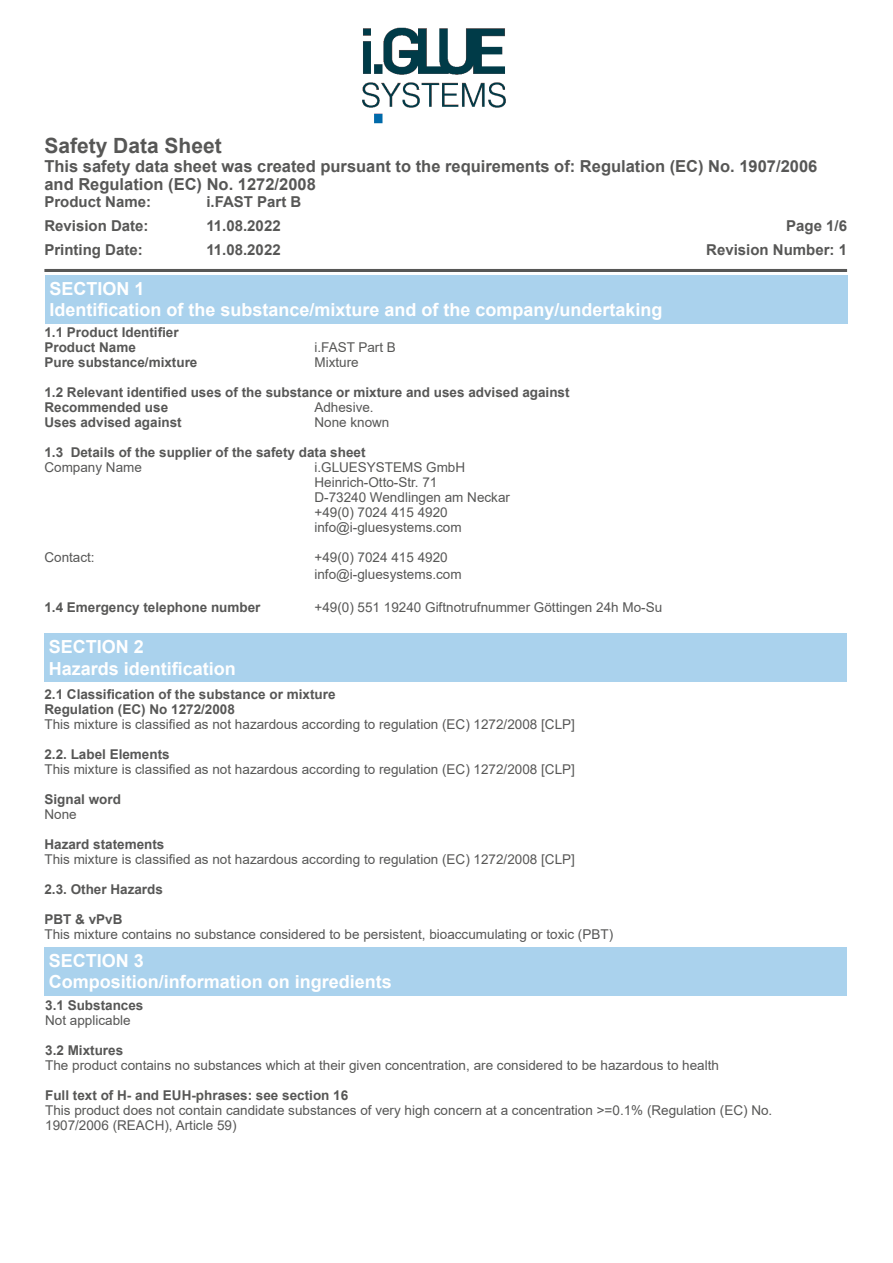
<style>
.page{position:relative;width:893px;height:1263px;background:#fff}
.page>*{position:absolute;margin:0;border:0;box-sizing:border-box;transform-origin:0 0}
.t1{font:700 21px "Arial";color:#575756}
.t2{font:700 18px/21.6px "Arial";color:#fff}
.t3{font:700 16.5px/18px "Arial";color:#575756}
.t4{font:700 15px "Arial";color:#575756}
.t5{font:13.5px/15px "Arial";color:#575756}
.t6{font:700 13.5px/15px "Arial";color:#575756}
</style>
<div class="page">
<img style="left:362px;top:27px;width:144px;height:97px">
<hr style="left:46px;top:269px;width:800px;height:3px;background:#575756">
<div style="left:45px;top:275px;width:803px;height:49px;background:#aad2ed"></div>
<div style="left:44px;top:633px;width:803px;height:49px;background:#aad2ed"></div>
<div style="left:44px;top:947px;width:803px;height:49px;background:#aad2ed"></div>
<h1 class="t1" style="left:44px;top:131px;width:179px">Safety Data Sheet</h1>
<p class="t3" style="left:44px;top:157px;width:774px">This safety data sheet was created pursuant to the requirements of: Regulation (EC) No. 1907/2006 and Regulation (EC) No. 1272/2008</p>
<p class="t4" style="left:44px;top:191px;width:108px">Product Name:</p>
<p class="t4" style="left:206px;top:191px;width:97px">i.FAST Part B</p>
<p class="t4" style="left:44px;top:215px;width:106px">Revision Date:</p>
<p class="t4" style="left:206px;top:215px;width:76px">11.08.2022</p>
<p class="t4" style="left:786px;top:215px;width:62px">Page 1/6</p>
<p class="t4" style="left:44px;top:239px;width:100px">Printing Date:</p>
<p class="t4" style="left:206px;top:239px;width:76px">11.08.2022</p>
<p class="t4" style="left:706px;top:239px;width:142px">Revision Number: 1</p>
<h2 class="t2" style="left:49px;top:278px;width:615px">SECTION 1<br>Identification of the substance/mixture and of the company/undertaking</h2>
<p class="t6" style="left:44px;top:325px;width:136px">1.1 Product Identifier<br>Product Name</p>
<p class="t5" style="left:314px;top:340px;width:83px">i.FAST Part B</p>
<p class="t6" style="left:44px;top:355px;width:155px">Pure substance/mixture</p>
<p class="t5" style="left:314px;top:355px;width:46px">Mixture</p>
<p class="t6" style="left:44px;top:385px;width:527px">1.2 Relevant identified uses of the substance or mixture and uses advised against<br>Recommended use</p>
<p class="t5" style="left:314px;top:400px;width:61px">Adhesive.</p>
<p class="t6" style="left:44px;top:415px;width:139px">Uses advised against</p>
<p class="t5" style="left:314px;top:415px;width:77px">None known</p>
<p class="t6" style="left:44px;top:445px;width:323px">1.3 Details of the supplier of the safety data sheet</p>
<p class="t5" style="left:44px;top:460px;width:99px">Company Name</p>
<p class="t5" style="left:314px;top:460px;width:197px">i.GLUESYSTEMS GmbH<br>Heinrich-Otto-Str. 71<br>D-73240 Wendlingen am Neckar +49(0) 7024 415 4920 info@i-gluesystems.com</p>
<p class="t5" style="left:44px;top:550px;width:52px">Contact:</p>
<p class="t5" style="left:314px;top:549px;width:149px;line-height:16.5px">+49(0) 7024 415 4920 info@i-gluesystems.com</p>
<p class="t6" style="left:44px;top:599px;width:218px">1.4 Emergency telephone number</p>
<p class="t5" style="left:314px;top:599px;width:349px">+49(0) 551 19240 Giftnotrufnummer Göttingen 24h Mo-Su</p>
<h2 class="t2" style="left:49px;top:636px;width:189px">SECTION 2<br>Hazards identification</h2>
<p class="t6" style="left:44px;top:686px;width:293px">2.1 Classification of the substance or mixture<br>Regulation (EC) No 1272/2008</p>
<p class="t5" style="left:44px;top:716px;width:532px">This mixture is classified as not hazardous according to regulation (EC) 1272/2008 [CLP]</p>
<p class="t6" style="left:44px;top:746px;width:127px">2.2. Label Elements</p>
<p class="t5" style="left:44px;top:761px;width:532px">This mixture is classified as not hazardous according to regulation (EC) 1272/2008 [CLP]</p>
<p class="t6" style="left:44px;top:791px;width:78px">Signal word</p>
<p class="t5" style="left:44px;top:806px;width:34px">None</p>
<p class="t6" style="left:44px;top:836px;width:122px">Hazard statements</p>
<p class="t5" style="left:44px;top:851px;width:532px">This mixture is classified as not hazardous according to regulation (EC) 1272/2008 [CLP]</p>
<p class="t6" style="left:44px;top:881px;width:120px">2.3. Other Hazards</p>
<p class="t6" style="left:44px;top:911px;width:80px">PBT &amp; vPvB</p>
<p class="t5" style="left:44px;top:926px;width:570px">This mixture contains no substance considered to be persistent, bioaccumulating or toxic (PBT)</p>
<h2 class="t2" style="left:49px;top:950px;width:345px">SECTION 3<br>Composition/information on ingredients</h2>
<p class="t6" style="left:45px;top:998px;width:100px">3.1 Substances</p>
<p class="t5" style="left:45px;top:1013px;width:87px">Not applicable</p>
<p class="t6" style="left:45px;top:1043px;width:80px">3.2 Mixtures</p>
<p class="t5" style="left:45px;top:1058px;width:675px">The product contains no substances which at their given concentration, are considered to be hazardous to health</p>
<p class="t6" style="left:45px;top:1088px;width:305px">Full text of H- and EUH-phrases: see section 16</p>
<p class="t5" style="left:45px;top:1103px;width:729px">This product does not contain candidate substances of very high concern at a concentration &gt;=0.1% (Regulation (EC) No.<br>1907/2006 (REACH), Article 59)</p>
</div>
